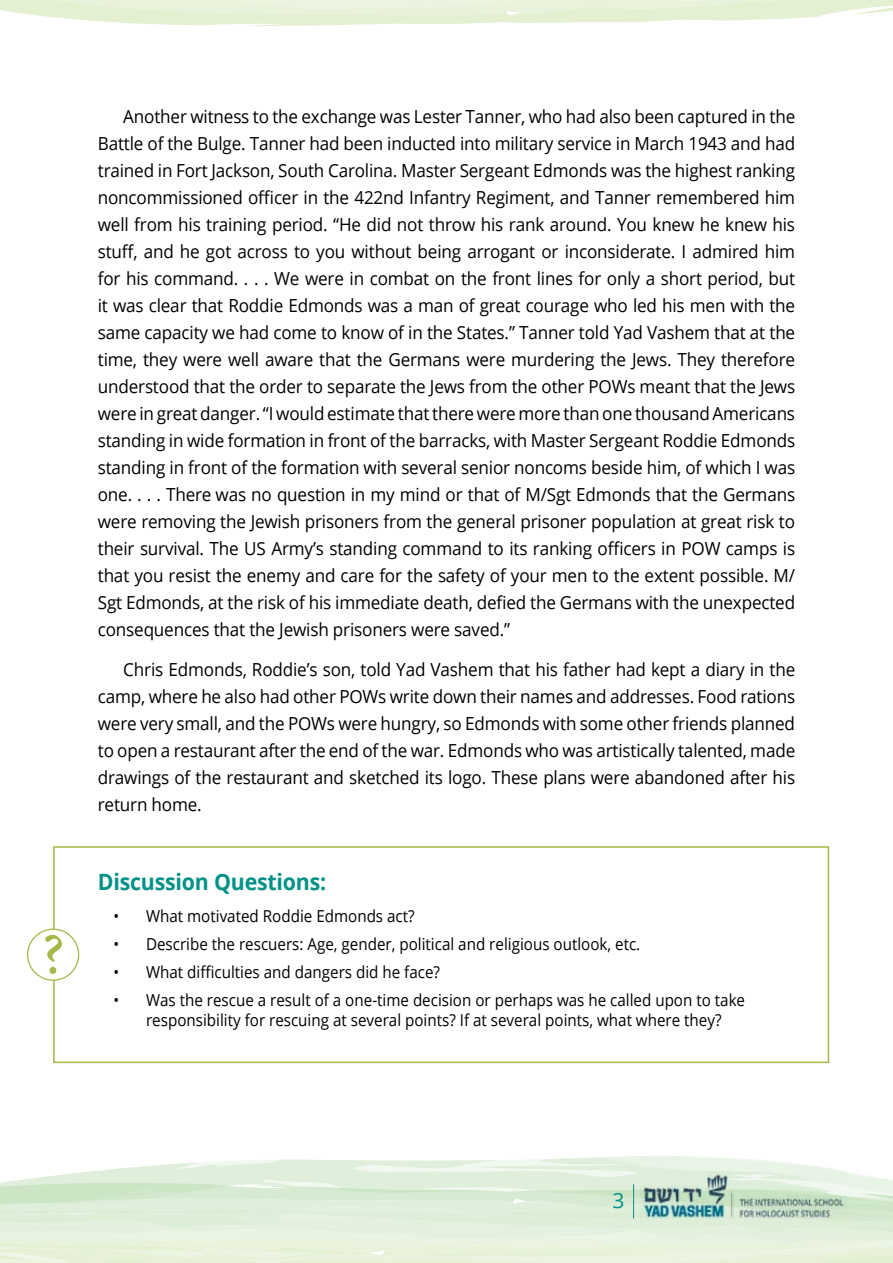
<style>
.page{position:relative;width:893px;height:1263px;background:#fff}
.page>*{position:absolute;margin:0;border:0;box-sizing:border-box;transform-origin:0 0}
.t1{font:700 22.5px "Open Sans";letter-spacing:-.01em;color:#009287;scale:.95 1}
.t2{font:21px "Open Sans";color:#009287}
.t3{font:18px/27px "Open Sans";letter-spacing:-.01em;color:#000;text-align:justify;scale:.95 1}
.t4{font:16.5px/19.5px "Open Sans";color:#000;text-align:center;scale:.92 1}
</style>
<div class="page">
<svg style="left:0;top:1156px;width:893px;height:107px;background:#e4f1dd"></svg>
<img style="left:640px;top:1171px;width:207px;height:47px">
<hr style="left:633px;top:1184px;width:1px;height:34px;background:#009287">
<svg style="left:0;top:0;width:893px;height:26px"></svg>
<div style="left:53px;top:846px;width:776px;height:217px;border:2px solid #a5b747"></div>
<div style="left:28px;top:929px;width:51px;height:51px;background:#fff;border-radius:50%"></div>
<div style="left:27px;top:928px;width:52px;height:53px;border:1px solid #a5b747;border-radius:50%"></div>
<svg style="left:45px;top:935px;width:17px;height:39px"></svg>
<p class="t3" style="left:98px;top:102px;width:736px;text-indent:26px">Another witness to the exchange was Lester Tanner, who had also been captured in the Battle of the Bulge. Tanner had been inducted into military service in March 1943 and had trained in Fort Jackson, South Carolina. Master Sergeant Edmonds was the highest ranking noncommissioned officer in the 422nd Infantry Regiment, and Tanner remembered him well from his training period. “He did not throw his rank around. You knew he knew his stuff, and he got across to you without being arrogant or inconsiderate. I admired him for his command. . . . We were in combat on the front lines for only a short period, but it was clear that Roddie Edmonds was a man of great courage who led his men with the same capacity we had come to know of in the States.” Tanner told Yad Vashem that at the time, they were well aware that the Germans were murdering the Jews. They therefore understood that the order to separate the Jews from the other POWs meant that the Jews were in great danger. “I would estimate that there were more than one thousand Americans standing in wide formation in front of the barracks, with Master Sergeant Roddie Edmonds standing in front of the formation with several senior noncoms beside him, of which I was one. . . . There was no question in my mind or that of M/Sgt Edmonds that the Germans were removing the Jewish prisoners from the general prisoner population at great risk to their survival. The US Army’s standing command to its ranking officers in POW camps is that you resist the enemy and care for the safety of your men to the extent possible. M/ Sgt Edmonds, at the risk of his immediate death, defied the Germans with the unexpected consequences that the Jewish prisoners were saved.”</p>
<p class="t3" style="left:98px;top:655px;width:736px;text-indent:26px">Chris Edmonds, Roddie’s son, told Yad Vashem that his father had kept a diary in the camp, where he also had other POWs write down their names and addresses. Food rations were very small, and the POWs were hungry, so Edmonds with some other friends planned to open a restaurant after the end of the war. Edmonds who was artistically talented, made drawings of the restaurant and sketched its logo. These plans were abandoned after his return home.</p>
<p class="t1" style="left:98px;top:866px;width:242px">Discussion Questions:</p>
<p class="t4" style="left:113px;top:906px;width:329px">• What motivated Roddie Edmonds act?</p>
<p class="t4" style="left:113px;top:934px;width:574px">• Describe the rescuers: Age, gender, political and religious outlook, etc.</p>
<p class="t4" style="left:113px;top:962px;width:357px">• What difficulties and dangers did he face?</p>
<p class="t4" style="left:113px;top:990px;width:688px">• Was the rescue a result of a one-time decision or perhaps was he called upon to take responsibility for rescuing at several points? If at several points, what where they?</p>
<p class="t2" style="left:613px;top:1186px;width:14px">3</p>
</div>
